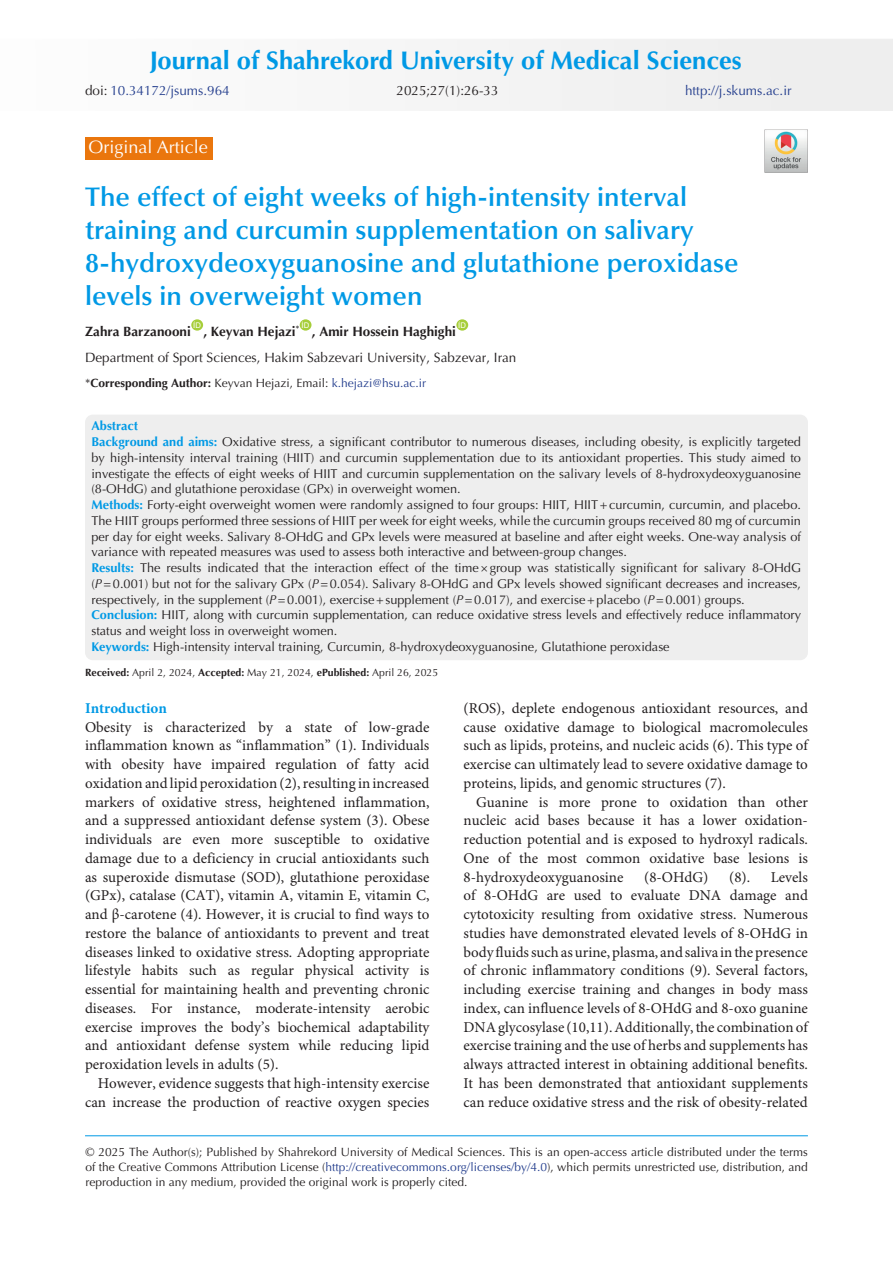
<style>
.page{position:relative;width:893px;height:1263px;background:#fff}
.page>*{position:absolute;margin:0;border:0;box-sizing:border-box;transform-origin:0 0}
.t1{font:600 27px/33px "Optima LT Std";color:#0099e5}
.t2{font:700 25.5px "Optima LT Std";color:#0099e5}
.t3{font:18px "Optima LT Std";color:#fff}
.t4{font:15px/18.8px "Minion Pro";color:#231f20;text-align:justify}
.t5{font:700 15px "Minion Pro";color:#0099e5}
.t6{font:13.5px "Optima LT Std";color:#231f20}
.t7{font:700 13.5px "Optima LT Std";color:#231f20}
.t8{font:13.5px "Optima LT Std";color:#253f8e}
.t9{font:12.75px/15.8px "Optima LT Std";color:#231f20;text-align:justify}
.t10{font:700 12.75px "Optima LT Std";color:#0099e5}
.t11{font:12px/15px "Optima LT Std";color:#231f20;text-align:justify}
.t12{font:10.5px "Optima LT Std";color:#231f20}
.t13{font:7.8px "Arial";color:#fff}
.s1{color:#231f20}
.s2{font-weight:700}
.s3{color:#253f8e}
.s4{font-weight:700;color:#0099e5}
.s5{font-style:italic}
</style>
<div class="page">
<div style="left:457px;top:39px;width:436px;height:72px;background:#f0f0f0"></div>
<hr style="left:85px;top:1135px;width:723px;height:1px;background:#0099e5">
<div style="left:191px;top:319px;width:12px;height:12px;background:#a6ce39;border-radius:50%"></div>
<div style="left:300px;top:319px;width:11px;height:12px;background:#a6ce39;border-radius:50%"></div>
<div style="left:456px;top:319px;width:12px;height:12px;background:#a6ce39;border-radius:50%"></div>
<div style="left:85px;top:137px;width:128px;height:23px;background:#ea760d"></div>
<img style="left:765px;top:129px;width:43px;height:43px">
<div style="left:85px;top:415px;width:723px;height:245px;background:#eee;border-radius:8px"></div>
<p class="t2" style="left:150px;top:46px;width:594px">Journal of Shahrekord University of Medical Sciences</p>
<p class="t8" style="left:85px;top:83px;width:146px"><span class="s1">doi:</span> 10.34172/jsums.964</p>
<p class="t6" style="left:396px;top:83px;width:104px">2025;27(1):26-33</p>
<p class="t3" style="left:88px;top:137px;width:121px">Original Article</p>
<p class="t8" style="left:685px;top:83px;width:108px">http://j.skums.ac.ir</p>
<p class="t1" style="left:85px;top:180px;width:655px">The effect of eight weeks of high-intensity interval training and curcumin supplementation on salivary 8-hydroxydeoxyguanosine and glutathione peroxidase levels in overweight women</p>
<p class="t7" style="left:85px;top:323px;width:107px">Zahra Barzanooni</p>
<p class="t13" style="left:458px;top:320px;width:9px">ID</p>
<p class="t6" style="left:85px;top:350px;width:433px">Department of Sport Sciences, Hakim Sabzevari University, Sabzevar, Iran</p>
<p class="t11" style="left:85px;top:376px;width:343px">*<span class="s2">Corresponding Author:</span> Keyvan Hejazi, Email: <span class="s3">k.hejazi@hsu.ac.ir</span></p>
<p class="t13" style="left:193px;top:320px;width:9px">ID</p>
<p class="t13" style="left:302px;top:320px;width:9px">ID</p>
<p class="t7" style="left:312px;top:323px;width:146px">, Amir Hossein Haghighi</p>
<p class="t7" style="left:203px;top:323px;width:97px">, Keyvan Hejazi<sup>*</sup></p>
<p class="t10" style="left:91px;top:419px;width:48px">Abstract</p>
<p class="t9" style="left:91px;top:434px;width:711px"><span class="s4">Background and aims:</span> Oxidative stress, a significant contributor to numerous diseases, including obesity, is explicitly targeted by high-intensity interval training (HIIT) and curcumin supplementation due to its antioxidant properties. This study aimed to investigate the effects of eight weeks of HIIT and curcumin supplementation on the salivary levels of 8-hydroxydeoxyguanosine (8-OHdG) and glutathione peroxidase (GPx) in overweight women.</p>
<p class="t9" style="left:91px;top:497px;width:711px"><span class="s4">Methods:</span> Forty-eight overweight women were randomly assigned to four groups: HIIT, HIIT+curcumin, curcumin, and placebo.<br>The HIIT groups performed three sessions of HIIT per week for eight weeks, while the curcumin groups received 80 mg of curcumin per day for eight weeks. Salivary 8-OHdG and GPx levels were measured at baseline and after eight weeks. One-way analysis of variance with repeated measures was used to assess both interactive and between-group changes.</p>
<p class="t9" style="left:91px;top:560px;width:711px"><span class="s4">Results:</span> The results indicated that the interaction effect of the time×group was statistically significant for salivary 8-OHdG (<span class="s5">P</span>=0.001) but not for the salivary GPx (<span class="s5">P</span>=0.054). Salivary 8-OHdG and GPx levels showed significant decreases and increases, respectively, in the supplement (<span class="s5">P</span>=0.001), exercise+supplement (<span class="s5">P</span>=0.017), and exercise+placebo (<span class="s5">P</span>=0.001) groups.</p>
<p class="t9" style="left:91px;top:607px;width:711px"><span class="s4">Conclusion:</span> HIIT, along with curcumin supplementation, can reduce oxidative stress levels and effectively reduce inflammatory status and weight loss in overweight women.</p>
<p class="t9" style="left:91px;top:639px;width:580px"><span class="s4">Keywords:</span> High-intensity interval training, Curcumin, 8-hydroxydeoxyguanosine, Glutathione peroxidase</p>
<p class="t12" style="left:85px;top:667px;width:355px"><span class="s2">Received:</span> April 2, 2024, <span class="s2">Accepted:</span> May 21, 2024, <span class="s2">ePublished:</span> April 26, 2025</p>
<p class="t5" style="left:85px;top:697px;width:83px">Introduction</p>
<p class="t4" style="left:85px;top:718px;width:346px">Obesity is characterized by a state of low-grade inflammation known as “inflammation” (1). Individuals with obesity have impaired regulation of fatty acid oxidation and lipid peroxidation (2), resulting in increased markers of oxidative stress, heightened inflammation, and a suppressed antioxidant defense system (3). Obese individuals are even more susceptible to oxidative damage due to a deficiency in crucial antioxidants such as superoxide dismutase (SOD), glutathione peroxidase (GPx), catalase (CAT), vitamin A, vitamin E, vitamin C, and β-carotene (4). However, it is crucial to find ways to restore the balance of antioxidants to prevent and treat diseases linked to oxidative stress. Adopting appropriate lifestyle habits such as regular physical activity is essential for maintaining health and preventing chronic diseases. For instance, moderate-intensity aerobic exercise improves the body’s biochemical adaptability and antioxidant defense system while reducing lipid peroxidation levels in adults (5).</p>
<p class="t4" style="left:85px;top:1074px;width:346px;text-align:right">However, evidence suggests that high-intensity exercise can increase the production of reactive oxygen species</p>
<p class="t4" style="left:463px;top:699px;width:346px">(ROS), deplete endogenous antioxidant resources, and cause oxidative damage to biological macromolecules such as lipids, proteins, and nucleic acids (6). This type of exercise can ultimately lead to severe oxidative damage to proteins, lipids, and genomic structures (7).</p>
<p class="t4" style="left:463px;top:793px;width:346px;text-indent:13px">Guanine is more prone to oxidation than other nucleic acid bases because it has a lower oxidation&shy;reduction potential and is exposed to hydroxyl radicals.<br>One of the most common oxidative base lesions is 8-hydroxydeoxyguanosine</p>
<p class="t4" style="left:463px;top:868px;width:346px;text-indent:307px">Levels of 8-OHdG are used to evaluate DNA damage and cytotoxicity resulting from oxidative stress. Numerous studies have demonstrated elevated levels of 8-OHdG in body fluids such as urine, plasma, and saliva in the presence of chronic inflammatory conditions (9). Several factors, including exercise training and changes in body mass index, can influence levels of 8-OHdG and 8-oxo guanine DNA glycosylase (10,11). Additionally, the combination of exercise training and the use of herbs and supplements has always attracted interest in obtaining additional benefits.<br>It has been demonstrated that antioxidant supplements can reduce oxidative stress and the risk of obesity-related</p>
<p class="t4" style="left:644px;top:868px;width:66px">(8-OHdG)</p>
<p class="t4" style="left:729px;top:868px;width:22px">(8).</p>
<p class="t11" style="left:85px;top:1144px;width:724px">© 2025 The Author(s); Published by Shahrekord University of Medical Sciences. This is an open-access article distributed under the terms of the Creative Commons Attribution License (<span class="s3">http://creativecommons.org/licenses/by/4.0</span>), which permits unrestricted use, distribution, and reproduction in any medium, provided the original work is properly cited.</p>
</div>
